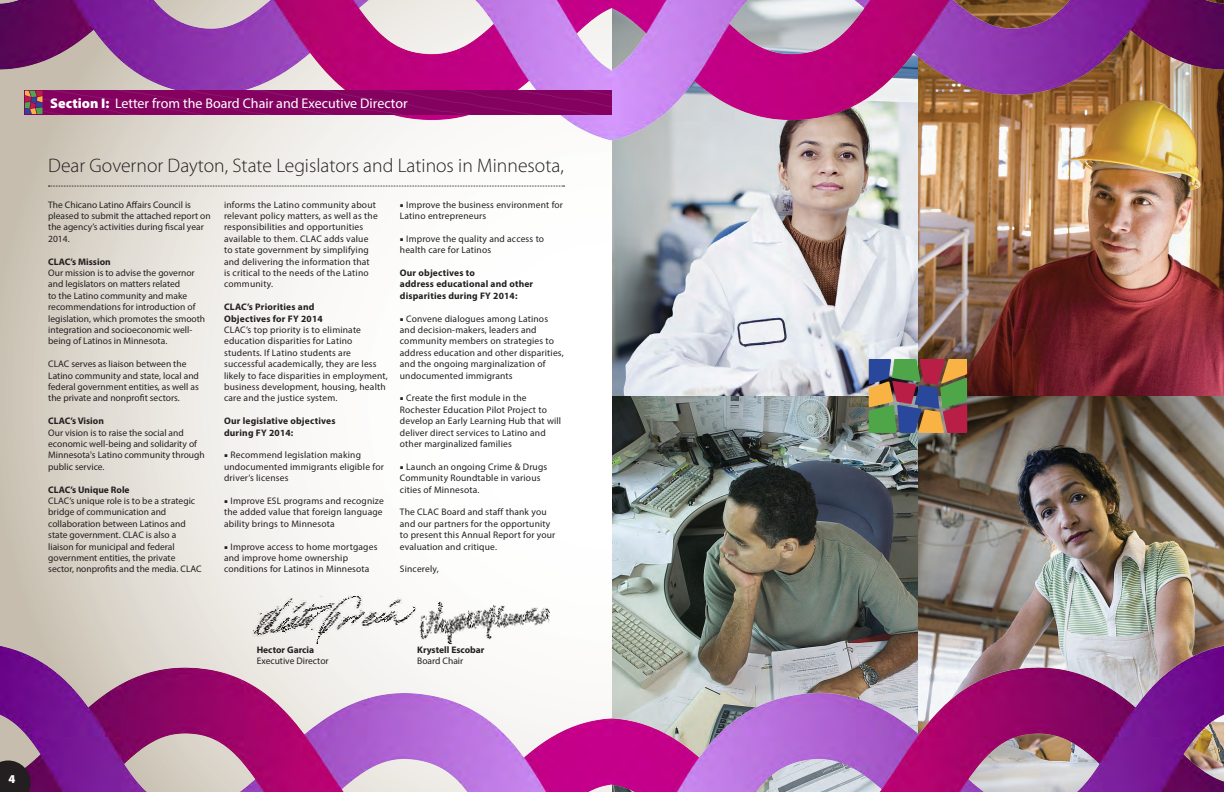
<style>
.page{position:relative;width:1224px;height:792px;background:#fff}
.page>*{position:absolute;margin:0;border:0;box-sizing:border-box;transform-origin:0 0}
.t1{font:300 19.7px "Myriad Pro";color:#231f20}
.t2{font:14px "Myriad Pro";color:#fff}
.t3{font:900 12px "Myriad Pro";color:#fff}
.t4{font:9.5px/11.4px "Myriad Pro";letter-spacing:.02em;color:#231f20}
.t5{font:9.5px/11.4px "Myriad Pro";color:#231f20}
.t6{font:700 9.5px/11.4px "Myriad Pro";letter-spacing:.02em;color:#231f20}
.t7{font:700 9.5px "Myriad Pro";color:#231f20}
.s1{font-weight:900}
.s2{font-family:"Minion Pro"}
</style>
<div class="page">
<img style="left:0;top:0;width:612px;height:792px">
<svg style="left:0;top:760px;width:31px;height:32px"></svg>
<img style="left:253px;top:596px;width:164px;height:48px">
<img style="left:417px;top:601px;width:133px;height:43px">
<img style="left:24px;top:90px;width:588px;height:25px">
<svg style="left:25px;top:91px;width:18px;height:23px"></svg>
<svg style="left:48px;top:186px;width:517px;height:1px"></svg>
<img style="left:612px;top:0;width:306px;height:396px">
<img style="left:612px;top:396px;width:306px;height:396px">
<img style="left:918px;top:0;width:306px;height:396px">
<img style="left:918px;top:396px;width:306px;height:396px">
<img style="left:869px;top:359px;width:98px;height:74px">
<p class="t2" style="left:50px;top:94px;width:359px"><span class="s1">Section I:</span> Letter from the Board Chair and Executive Director</p>
<p class="t1" style="left:48px;top:153px;width:517px">Dear Governor Dayton, State Legislators and Latinos in Minnesota,</p>
<p class="t5" style="left:48px;top:198px;width:164px">The Chicano Latino Affairs Council is pleased to submit the attached report on the agency’s activities during fiscal year<br>2014.</p>
<p class="t7" style="left:48px;top:255px;width:64px">CLAC’s Mission</p>
<p class="t5" style="left:48px;top:267px;width:159px">Our mission is to advise the governor and legislators on matters related<br>to the Latino community and make recommendations for introduction of legislation, which promotes the smooth integration and socioeconomic well&shy;being of Latinos in Minnesota.</p>
<p class="t5" style="left:48px;top:358px;width:152px">CLAC serves as liaison between the Latino community and state, local and federal government entities, as well as the private and nonprofit sectors.</p>
<p class="t7" style="left:48px;top:415px;width:57px">CLAC’s Vision</p>
<p class="t5" style="left:48px;top:426px;width:158px">Our vision is to raise the social and economic well-being and solidarity of<br>Minnesota's Latino community through public service.</p>
<p class="t7" style="left:48px;top:483px;width:83px">CLAC’s Unique Role</p>
<p class="t5" style="left:48px;top:495px;width:155px">CLAC’s unique role is to be a strategic bridge of communication and collaboration between Latinos and state government. CLAC is also a liaison for municipal and federal government entities, the private sector, nonprofits and the media. CLAC</p>
<p class="t4" style="left:224px;top:198px;width:155px">informs the Latino community about relevant policy matters, as well as the responsibilities and opportunities available to them. CLAC adds value to state government by simplifying and delivering the information that is critical to the needs of the Latino community.</p>
<p class="t6" style="left:224px;top:301px;width:92px">CLAC’s Priorities and</p>
<p class="t6" style="left:224px;top:312px;width:100px">Objectives for FY 2014</p>
<p class="t4" style="left:224px;top:324px;width:165px">CLAC’s top priority is to eliminate education disparities for Latino students. If Latino students are successful academically, they are less likely to face disparities in employment, business development, housing, health care and the justice system.</p>
<p class="t6" style="left:224px;top:415px;width:113px">Our legislative objectives</p>
<p class="t6" style="left:224px;top:426px;width:71px">during FY 2014:</p>
<p class="t4" style="left:224px;top:449px;width:161px"><span class="s2">■</span> Recommend legislation making undocumented immigrants eligible for driver’s licenses</p>
<p class="t4" style="left:224px;top:495px;width:161px"><span class="s2">■</span> Improve ESL programs and recognize the added value that foreign language ability brings to Minnesota</p>
<p class="t4" style="left:224px;top:540px;width:155px"><span class="s2">■</span> Improve access to home mortgages and improve home ownership conditions for Latinos in Minnesota</p>
<p class="t4" style="left:400px;top:198px;width:165px"><span class="s2">■</span> Improve the business environment for<br>Latino entrepreneurs</p>
<p class="t4" style="left:400px;top:233px;width:146px"><span class="s2">■</span> Improve the quality and access to health care for Latinos</p>
<p class="t6" style="left:400px;top:267px;width:135px">Our objectives to<br>address educational and other disparities during FY 2014:</p>
<p class="t4" style="left:400px;top:312px;width:165px"><span class="s2">■</span> Convene dialogues among Latinos and decision-makers, leaders and community members on strategies to address education and other disparities, and the ongoing marginalization of undocumented immigrants</p>
<p class="t4" style="left:400px;top:392px;width:163px"><span class="s2">■</span> Create the first module in the Rochester Education Pilot Project to develop an Early Learning Hub that will deliver direct services to Latino and other marginalized families</p>
<p class="t4" style="left:400px;top:461px;width:149px"><span class="s2">■</span> Launch an ongoing Crime &amp; Drugs<br>Community Roundtable in various cities of Minnesota.</p>
<p class="t4" style="left:400px;top:506px;width:157px">The CLAC Board and staff thank you and our partners for the opportunity to present this Annual Report for your evaluation and critique.</p>
<p class="t4" style="left:400px;top:563px;width:40px">Sincerely,</p>
<p class="t7" style="left:257px;top:643px;width:59px">Hector Garcia</p>
<p class="t5" style="left:257px;top:655px;width:73px">Executive Director</p>
<p class="t7" style="left:417px;top:643px;width:69px">Krystell Escobar</p>
<p class="t5" style="left:417px;top:655px;width:48px">Board Chair</p>
<p class="t3" style="left:9px;top:771px;width:8px">4</p>
</div>
